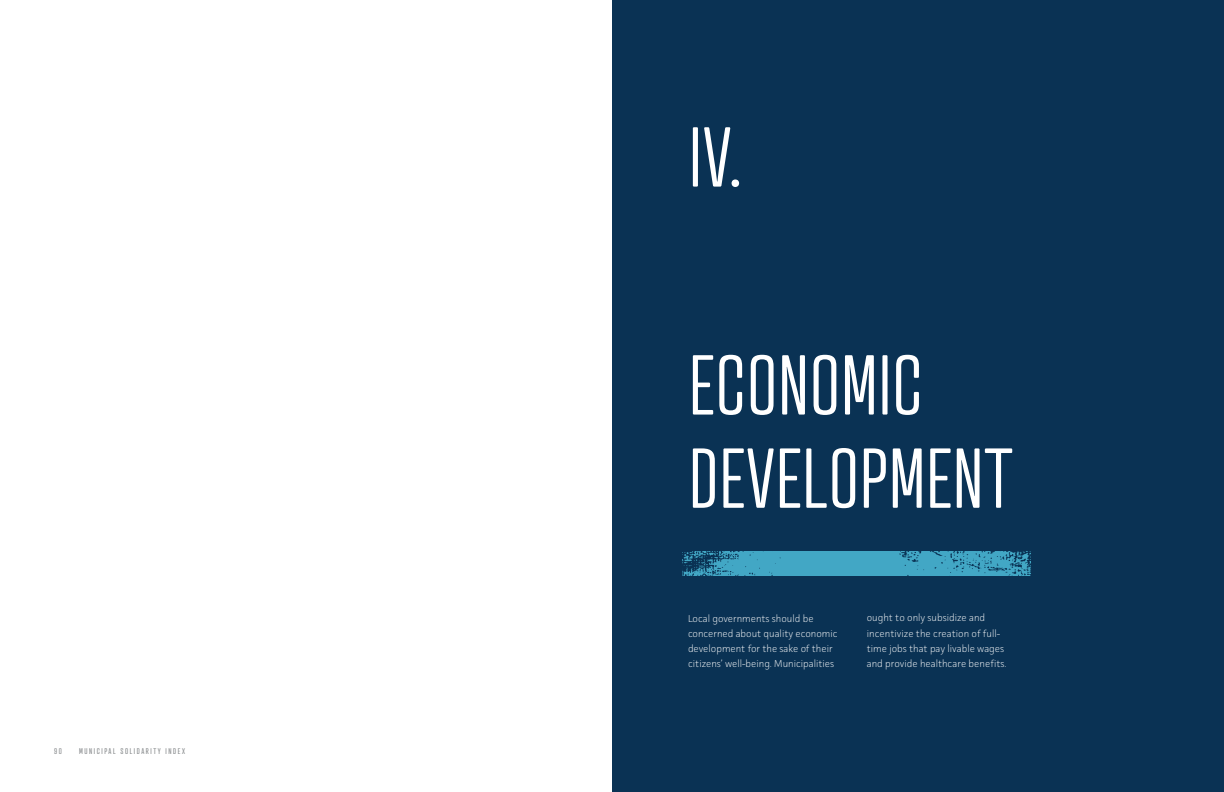
<style>
.page{position:relative;width:1224px;height:792px;background:#fff}
.page>*{position:absolute;margin:0;border:0;box-sizing:border-box;transform-origin:0 0}
.Section_Headers__h1{font:300 82px/93.2px "Atrament";letter-spacing:.025em;color:#fff}
.Body_Copy__p{font:200 10px/15.2px "Facit";color:#fff}
.t1{font:8px "Atrament";letter-spacing:.2em;color:#8b8e90}
</style>
<div class="page">
<div style="left:612px;top:0;width:612px;height:792px;background:#0a3254"></div>
<svg style="left:683px;top:551px;width:348px;height:25px;background:#3b98b7"></svg>
<p class="t1" style="left:54px;top:747px;width:9px">90</p>
<p class="t1" style="left:79px;top:746px;width:107px">MUNICIPAL SOLIDARITY INDEX</p>
<h1 class="Section_Headers__h1" style="left:690px;top:110px;width:54px">IV.</h1>
<h1 class="Section_Headers__h1" style="left:690px;top:338px;width:324px">ECONOMIC<br>DEVELOPMENT</h1>
<p class="Body_Copy__p" style="left:688px;top:610px;width:151px">Local governments should be concerned about quality economic development for the sake of their citizens’ well-being. Municipalities</p>
<p class="Body_Copy__p" style="left:867px;top:610px;width:141px">ought to only subsidize and incentivize the creation of full&shy;time jobs that pay livable wages and provide healthcare benefits.</p>
</div>
